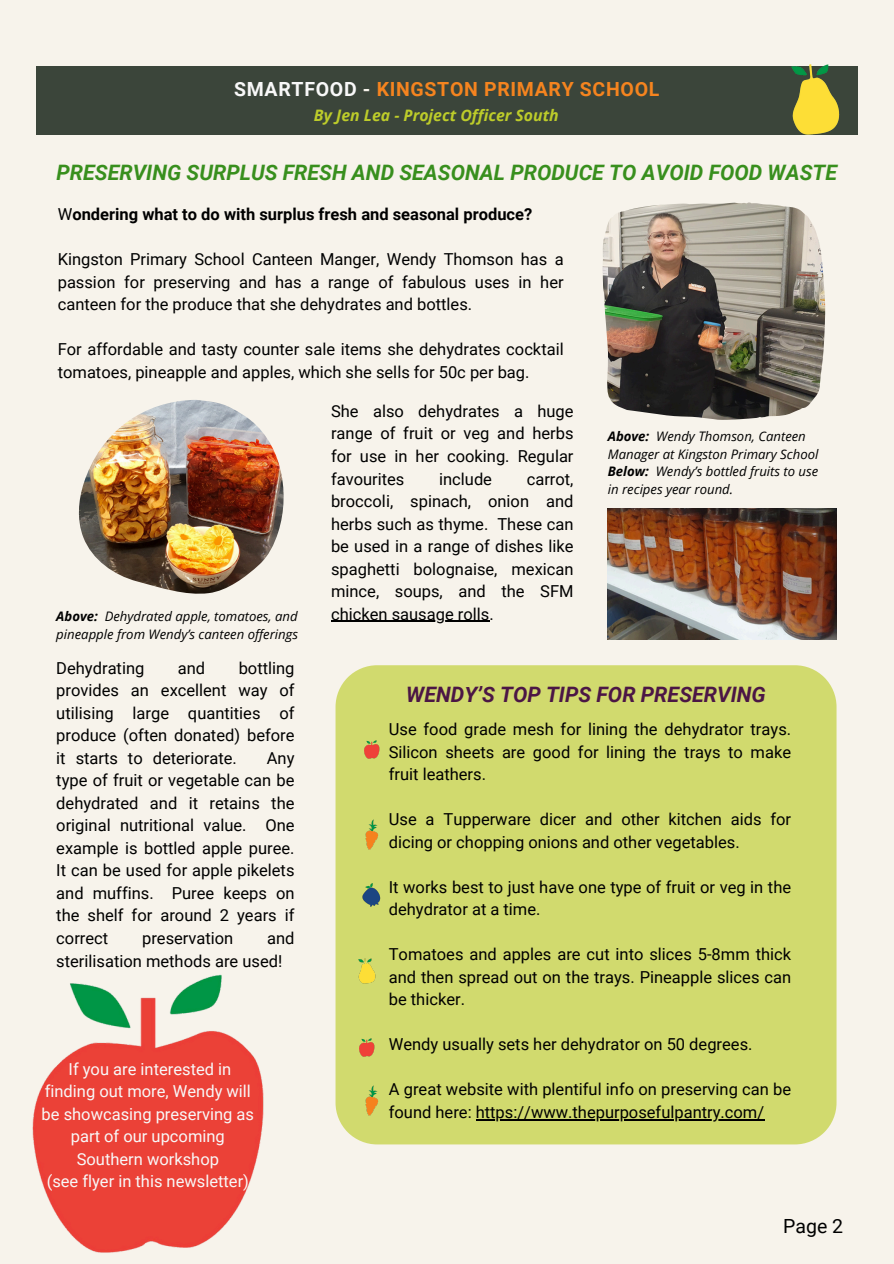
<style>
.page{position:relative;width:894px;height:1264px;background:#fff}
.page>*{position:absolute;margin:0;border:0;box-sizing:border-box;transform-origin:0 0}
.t1{font:italic 700 21.3px "Roboto";color:#388f1d}
.t2{font:italic 700 21.3px "Roboto";color:#4b1645}
.t3{font:700 19.5px "Roboto";letter-spacing:.035em;color:#f5841f}
.t4{font:19.5px "Roboto";color:#000}
.t5{font:16.5px/22.5px "Roboto";color:#000;text-align:justify}
.t6{font:16.5px/22.5px "Roboto";color:#f8f8f8;text-align:center}
.t7{font:700 16.5px "Roboto";color:#000}
.t8{font:italic 700 15.75px "Open Sans";color:#bdcc2a}
.t9{font:italic 13.05px/17.5px "Open Sans";color:#000}
.s1{color:#f8f8f8}
.s2{color:#f7f3eb}
.s3{font-weight:400}
.s4{font-weight:700}
</style>
<div class="page">
<div style="left:0;top:0;width:893px;height:1263px;background:#f7f3eb"></div>
<div style="left:36px;top:67px;width:821px;height:68px;background:#3b453a"></div>
<img style="left:785px;top:64px;width:55px;height:71px">
<img style="left:602px;top:202px;width:222px;height:218px">
<img style="left:607px;top:508px;width:229px;height:131px">
<img style="left:79px;top:400px;width:205px;height:193px">
<div style="left:335px;top:665px;width:501px;height:479px;background:#d1da6e"></div>
<img style="left:354px;top:1079px;width:35px;height:45px">
<img style="left:356px;top:1033px;width:21px;height:26px">
<img style="left:356px;top:958px;width:19px;height:25px">
<img style="left:362px;top:883px;width:18px;height:24px">
<img style="left:354px;top:813px;width:35px;height:45px">
<img style="left:361px;top:735px;width:20px;height:26px">
<hr style="left:475px;top:1119px;width:289px;height:1px;background:#000">
<img style="left:32px;top:974px;width:232px;height:279px">
<hr style="left:331px;top:620px;width:158px;height:1px;background:#000">
<p class="t3" style="left:234px;top:78px;width:426px"><span class="s1">SMARTFOOD</span> <span class="s2">-</span> KINGSTON PRIMARY SCHOOL</p>
<h4 class="t8" style="left:314px;top:104px;width:246px">By Jen Lea - Project Officer South</h4>
<p class="t1" style="left:56px;top:160px;width:782px">PRESERVING SURPLUS FRESH AND SEASONAL PRODUCE TO AVOID FOOD WASTE</p>
<h4 class="t7" style="left:58px;top:205px;width:476px"><span class="s3">W</span>ondering what to do with surplus fresh and seasonal produce?</h4>
<h4 class="t5" style="left:58px;top:248px;width:507px">Kingston Primary School Canteen Manger, Wendy Thomson has a passion for preserving and has a range of fabulous uses in her canteen for the produce that she dehydrates and bottles.</h4>
<h4 class="t5" style="left:58px;top:338px;width:507px">For affordable and tasty counter sale items she dehydrates cocktail tomatoes, pineapple and apples, which she sells for 50c per bag.</h4>
<h2 class="t9" style="left:56px;top:607px;width:243px"><span class="s4">Above:</span> Dehydrated apple, tomatoes, and pineapple from Wendy’s canteen offerings</h2>
<p class="t5" style="left:331px;top:400px;width:244px">She also dehydrates a huge range of fruit or veg and herbs for use in her cooking. Regular favourites</p>
<p class="t5" style="left:439px;top:467px;width:54px">include</p>
<p class="t5" style="left:331px;top:467px;width:244px;text-indent:196px">carrot, broccoli, spinach, onion and herbs such as thyme. These can be used in a range of dishes like spaghetti bolognaise, mexican mince, soups, and the SFM chicken sausage rolls.</p>
<h4 class="t9" style="left:607px;top:427px;width:212px"><span class="s4">Above:</span> Wendy Thomson, Canteen<br>Manager at Kingston Primary School</h4>
<h4 class="t9" style="left:607px;top:462px;width:212px"><span class="s4">Below:</span> Wendy’s bottled fruits to use</h4>
<h4 class="t9" style="left:607px;top:479px;width:127px">in recipes year round.</h4>
<h4 class="t5" style="left:56px;top:657px;width:240px;text-indent:182px">bottling provides an excellent way of utilising large quantities of produce (often donated) before it starts to deteriorate.</h4>
<h4 class="t5" style="left:56px;top:657px;width:90px">Dehydrating</h4>
<h4 class="t5" style="left:178px;top:657px;width:29px">and</h4>
<h4 class="t5" style="left:56px;top:747px;width:240px;text-indent:210px">Any type of fruit or vegetable can be dehydrated and it retains the original nutritional value. One example is bottled apple puree.<br>It can be used for apple pikelets and muffins. Puree keeps on the shelf for around 2 years if correct</h4>
<h4 class="t5" style="left:56px;top:927px;width:240px;text-indent:211px">and sterilisation methods are used!</h4>
<h4 class="t5" style="left:142px;top:927px;width:93px">preservation</h4>
<p class="t6" style="left:42px;top:1057px;width:214px">If you are interested in finding out more, Wendy will be showcasing preserving as part of our upcoming<br>Southern workshop<br>(see flyer in this newsletter)</p>
<p class="t2" style="left:406px;top:682px;width:361px">WENDY’S TOP TIPS FOR PRESERVING</p>
<h4 class="t5" style="left:388px;top:718px;width:404px">Use food grade mesh for lining the dehydrator trays.<br>Silicon sheets are good for lining the trays to make fruit leathers.</h4>
<p class="t5" style="left:388px;top:808px;width:404px">Use a Tupperware dicer and other kitchen aids for dicing or chopping onions and other vegetables.</p>
<h4 class="t5" style="left:388px;top:876px;width:404px">It works best to just have one type of fruit or veg in the dehydrator at a time.</h4>
<h1 class="t5" style="left:388px;top:943px;width:404px">Tomatoes and apples are cut into slices 5-8mm thick and then spread out on the trays. Pineapple slices can be thicker.</h1>
<p class="t5" style="left:388px;top:1033px;width:365px">Wendy usually sets her dehydrator on 50 degrees.</p>
<p class="t5" style="left:388px;top:1078px;width:404px">A great website with plentiful info on preserving can be found here: https://www.thepurposefulpantry.com/</p>
<h4 class="t4" style="left:783px;top:1214px;width:61px">Page 2</h4>
</div>
